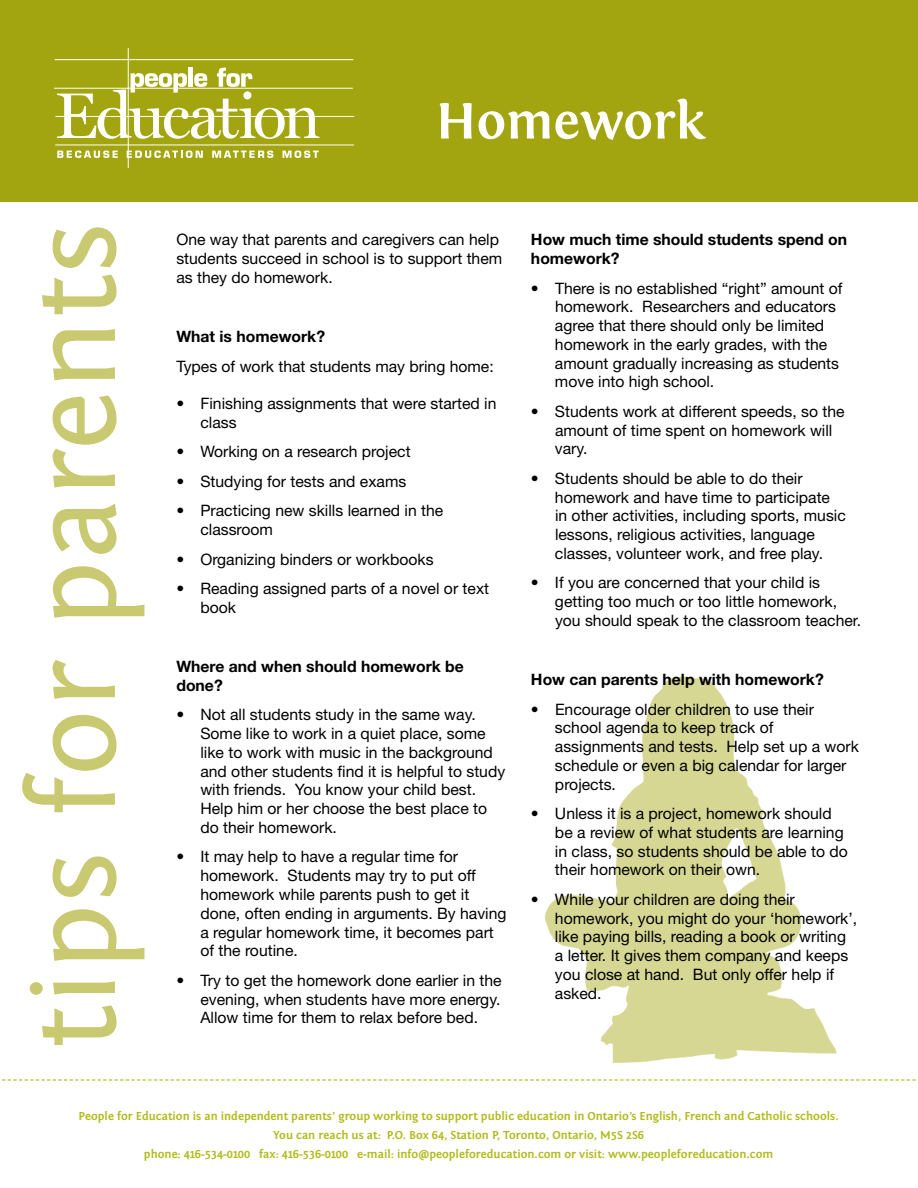
<style>
.page{position:relative;width:918px;height:1188px;background:#fff}
.page>*{position:absolute;margin:0;border:0;box-sizing:border-box;transform-origin:0 0}
.t1{font:123px "Fontin Sans";color:#c8c970}
.t2{font:700 52.5px "Fontin";color:#fff}
.t3{font:15.75px/18.8px "Helvetica Neue";color:#000}
.t4{font:700 15.75px/18.8px "Helvetica Neue";color:#000}
.t5{font:700 12px/18.8px "Fontin Sans";color:#b2bb1d;text-align:center}
</style>
<div class="page">
<img style="left:544px;top:676px;width:293px;height:387px">
<div style="left:0;top:0;width:918px;height:202px;background:#a3a510"></div>
<hr style="left:55px;top:116px;width:299px;height:1px;background:#fff">
<hr style="left:128px;top:48px;width:1px;height:120px;background:#fff">
<hr style="left:55px;top:145px;width:299px;height:1px;background:#fff">
<hr style="left:55px;top:59px;width:298px;height:1px;background:#fff">
<hr style="left:54px;top:88px;width:299px;height:1px;background:#fff">
<svg style="left:57px;top:68px;width:262px;height:71px"></svg>
<svg style="left:57px;top:151px;width:61px;height:7px"></svg>
<svg style="left:127px;top:151px;width:76px;height:7px"></svg>
<svg style="left:212px;top:151px;width:61px;height:7px"></svg>
<svg style="left:283px;top:151px;width:36px;height:7px"></svg>
<svg style="left:2px;top:1079px;width:914px;height:2px"></svg>
<h2 class="t2" style="left:436px;top:92px;width:271px">Homework</h2>
<h1 class="t1" style="left:7px;top:1050px;width:830px;rotate:-90deg">tips for parents</h1>
<p class="t3" style="left:176px;top:230px;width:327px">One way that parents and caregivers can help students succeed in school is to support them as they do homework.</p>
<p class="t4" style="left:176px;top:327px;width:150px">What is homework?</p>
<p class="t3" style="left:176px;top:356px;width:319px">Types of work that students may bring home:</p>
<p class="t3" style="left:200px;top:394px;width:298px;text-indent:-24px">• Finishing assignments that were started in class</p>
<p class="t3" style="left:176px;top:442px;width:236px">• Working on a research project</p>
<p class="t3" style="left:176px;top:472px;width:231px">• Studying for tests and exams</p>
<p class="t3" style="left:200px;top:501px;width:244px;text-indent:-24px">• Practicing new skills learned in the classroom</p>
<p class="t3" style="left:176px;top:550px;width:259px">• Organizing binders or workbooks</p>
<p class="t3" style="left:200px;top:579px;width:290px;text-indent:-24px">• Reading assigned parts of a novel or text book</p>
<p class="t4" style="left:176px;top:657px;width:289px">Where and when should homework be done?</p>
<p class="t3" style="left:200px;top:705px;width:306px;text-indent:-24px">• Not all students study in the same way.<br>Some like to work in a quiet place, some like to work with music in the background and other students find it is helpful to study with friends. You know your child best.<br>Help him or her choose the best place to do their homework.</p>
<p class="t3" style="left:200px;top:847px;width:308px;text-indent:-24px">• It may help to have a regular time for homework. Students may try to put off homework while parents push to get it done, often ending in arguments. By having a regular homework time, it becomes part of the routine.</p>
<p class="t3" style="left:200px;top:971px;width:303px;text-align:justify;text-indent:-24px">• Try to get the homework done earlier in the evening, when students have more energy.<br>Allow time for them to relax before bed.</p>
<p class="t4" style="left:531px;top:230px;width:318px">How much time should students spend on homework?</p>
<p class="t3" style="left:555px;top:278px;width:289px;text-indent:-24px">• There is no established “right” amount of homework. Researchers and educators agree that there should only be limited homework in the early grades, with the amount gradually increasing as students move into high school.</p>
<p class="t3" style="left:555px;top:402px;width:291px;text-indent:-24px">• Students work at different speeds, so the amount of time spent on homework will vary.</p>
<p class="t3" style="left:555px;top:469px;width:292px;text-indent:-24px">• Students should be able to do their homework and have time to participate in other activities, including sports, music lessons, religious activities, language classes, volunteer work, and free play.</p>
<p class="t3" style="left:555px;top:573px;width:308px;text-indent:-24px">• If you are concerned that your child is getting too much or too little homework, you should speak to the classroom teacher.</p>
<p class="t4" style="left:531px;top:670px;width:294px">How can parents help with homework?</p>
<p class="t3" style="left:555px;top:699px;width:305px;text-indent:-24px">• Encourage older children to use their school agenda to keep track of assignments and tests. Help set up a work schedule or even a big calendar for larger projects.</p>
<p class="t3" style="left:555px;top:804px;width:294px;text-indent:-24px">• Unless it is a project, homework should be a review of what students are learning in class, so students should be able to do their homework on their own.</p>
<p class="t3" style="left:555px;top:890px;width:304px;text-indent:-24px">• While your children are doing their homework, you might do your ‘homework’, like paying bills, reading a book or writing a letter. It gives them company and keeps you close at hand. But only offer help if asked.</p>
<p class="t5" style="left:79px;top:1107px;width:762px">People for Education is an independent parents’ group working to support public education in Ontario’s English, French and Catholic schools.<br>You can reach us at: P.O. Box 64, Station P, Toronto, Ontario, M5S 2S6<br>phone: 416-534-0100 fax: 416-536-0100 e-mail: info@peopleforeducation.com or visit: www.peopleforeducation.com</p>
</div>
